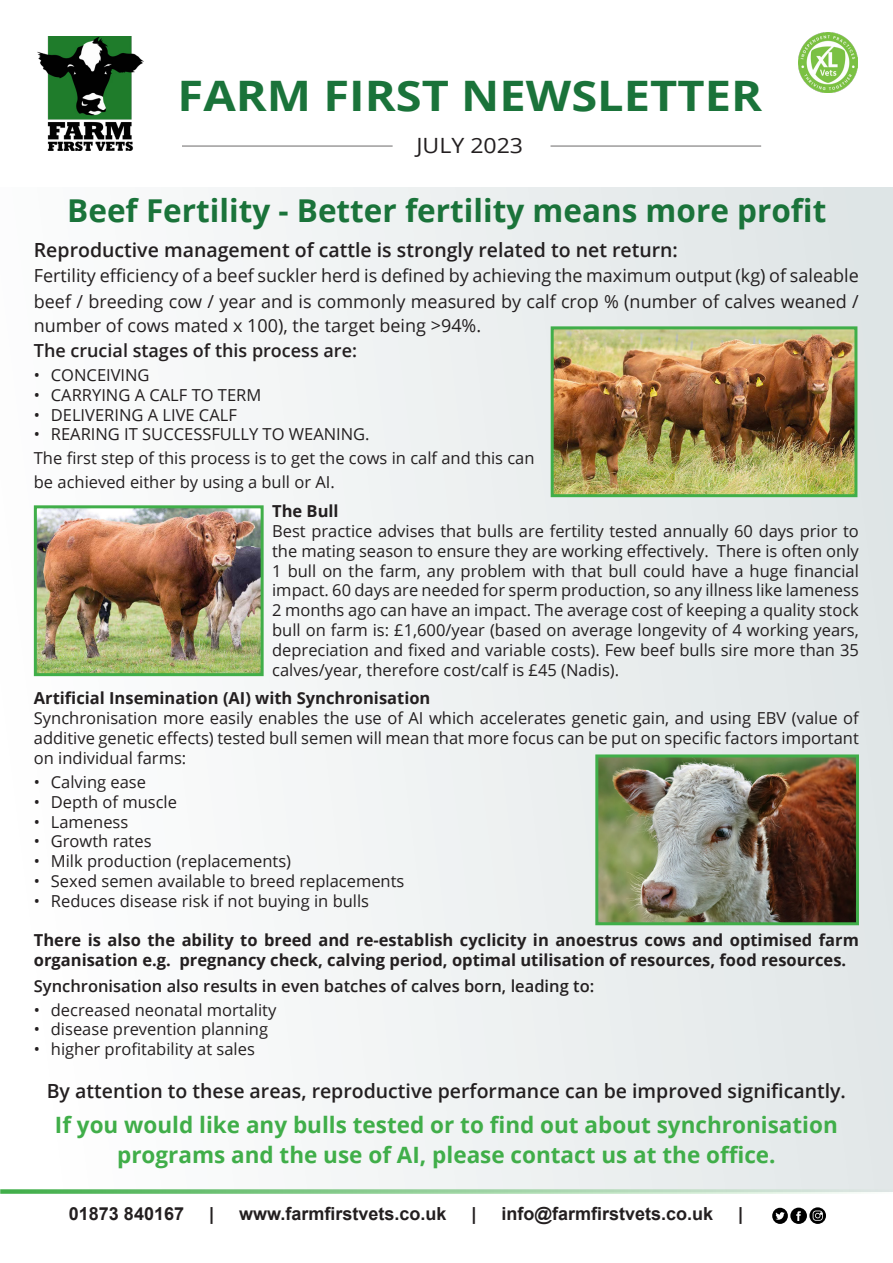
<style>
.page{position:relative;width:893px;height:1263px;background:#fff}
.page>*{position:absolute;margin:0;border:0;box-sizing:border-box;transform-origin:0 0}
.t1{font:700 42px "Open Sans";color:#1a733a;scale:1.12 1}
.t2{font:700 31.5px "Open Sans";color:#1a733a}
.t3{font:700 22.5px/30px "Open Sans";color:#40ae49;text-align:center}
.t4{font:21px "Open Sans";color:#231f20;scale:1.1 1}
.t5{font:600 19.5px "Open Sans";color:#231f20}
.t6{font:18px/24.8px "Open Sans";color:#231f20;text-align:justify}
.t7{font:700 18px "Arial";color:#231f20}
.t8{font:600 18px "Open Sans";color:#231f20}
.t9{font:16.5px/19.8px "Open Sans";color:#231f20;text-align:justify}
.t10{font:700 16.5px/19.8px "Open Sans";color:#231f20}
.t11{font:600 16.5px "Open Sans";color:#231f20}
</style>
<div class="page">
<div style="left:0;top:188px;width:893px;height:1003px;background:linear-gradient(to right,#fefefe,#e0e6e7)"></div>
<img style="left:798px;top:33px;width:60px;height:60px">
<img style="left:37px;top:36px;width:106px;height:114px">
<hr style="left:182px;top:145px;width:211px;height:2px;background:#231f20">
<hr style="left:550px;top:145px;width:211px;height:2px;background:#231f20">
<svg style="left:0;top:1189px;width:893px;height:5px;background:#a1d4a6"></svg>
<svg style="left:772px;top:1207px;width:35px;height:17px"></svg>
<svg style="left:809px;top:1207px;width:17px;height:17px"></svg>
<svg style="left:813px;top:1210px;width:10px;height:11px"></svg>
<img style="left:555px;top:330px;width:298px;height:163px">
<div style="left:551px;top:326px;width:306px;height:171px;border:3px solid #40ae49"></div>
<img style="left:38px;top:509px;width:222px;height:163px">
<div style="left:34px;top:505px;width:230px;height:171px;border:3px solid #40ae49"></div>
<img style="left:599px;top:758px;width:256px;height:163px">
<div style="left:595px;top:754px;width:264px;height:171px;border:3px solid #40ae49"></div>
<h1 class="t1" style="left:178px;top:66px;width:523px">FARM FIRST NEWSLETTER</h1>
<p class="t4" style="left:416px;top:131px;width:99px">JULY 2023</p>
<h2 class="t2" style="left:67px;top:188px;width:761px">Beef Fertility - Better fertility means more profit</h2>
<p class="t5" style="left:34px;top:236px;width:645px">Reproductive management of cattle is strongly related to net return:</p>
<p class="t6" style="left:34px;top:263px;width:826px">Fertility efficiency of a beef suckler herd is defined by achieving the maximum output (kg) of saleable beef / breeding cow / year and is commonly measured by calf crop % (number of calves weaned / number of cows mated x 100), the target being &gt;94%.</p>
<p class="t8" style="left:34px;top:338px;width:325px">The crucial stages of this process are:</p>
<p class="t9" style="left:34px;top:365px;width:117px">• CONCEIVING</p>
<p class="t9" style="left:34px;top:384px;width:229px">• CARRYING A CALF TO TERM</p>
<p class="t9" style="left:34px;top:404px;width:205px">• DELIVERING A LIVE CALF</p>
<p class="t9" style="left:34px;top:422px;width:502px;line-height:24px;text-align:left">• REARING IT SUCCESSFULLY TO WEANING.<br>The first step of this process is to get the cows in calf and this can be achieved either by using a bull or AI.</p>
<p class="t10" style="left:272px;top:501px;width:68px">The Bull</p>
<p class="t9" style="left:272px;top:521px;width:588px">Best practice advises that bulls are fertility tested annually 60 days prior to the mating season to ensure they are working effectively. There is often only 1 bull on the farm, any problem with that bull could have a huge financial impact. 60 days are needed for sperm production, so any illness like lameness 2 months ago can have an impact. The average cost of keeping a quality stock bull on farm is: £1,600/year (based on average longevity of 4 working years, depreciation and fixed and variable costs). Few beef bulls sire more than 35 calves/year, therefore cost/calf is £45 (Nadis).</p>
<p class="t10" style="left:34px;top:688px;width:398px">Artificial Insemination (AI) with Synchronisation</p>
<p class="t9" style="left:34px;top:708px;width:826px">Synchronisation more easily enables the use of AI which accelerates genetic gain, and using EBV (value of additive genetic effects) tested bull semen will mean that more focus can be put on specific factors important on individual farms:</p>
<p class="t9" style="left:34px;top:771px;width:114px">• Calving ease</p>
<p class="t9" style="left:34px;top:791px;width:145px">• Depth of muscle</p>
<p class="t9" style="left:34px;top:811px;width:96px">• Lameness</p>
<p class="t9" style="left:34px;top:831px;width:119px">• Growth rates</p>
<p class="t9" style="left:34px;top:851px;width:259px">• Milk production (replacements)</p>
<p class="t9" style="left:34px;top:870px;width:372px">• Sexed semen available to breed replacements</p>
<p class="t9" style="left:34px;top:890px;width:337px">• Reduces disease risk if not buying in bulls</p>
<p class="t10" style="left:34px;top:930px;width:826px">There is also the ability to breed and re-establish cyclicity in anoestrus cows and optimised farm organisation e.g. pregnancy check, calving period, optimal utilisation of resources, food resources.</p>
<p class="t11" style="left:34px;top:974px;width:562px">Synchronisation also results in even batches of calves born, leading to:</p>
<p class="t9" style="left:34px;top:999px;width:244px">• decreased neonatal mortality</p>
<p class="t9" style="left:34px;top:1019px;width:236px">• disease prevention planning</p>
<p class="t9" style="left:34px;top:1039px;width:223px">• higher profitability at sales</p>
<p class="t5" style="left:47px;top:1078px;width:801px">By attention to these areas, reproductive performance can be improved significantly.</p>
<h3 class="t3" style="left:55px;top:1109px;width:784px">If you would like any bulls tested or to find out about synchronisation programs and the use of AI, please contact us at the office.</h3>
<p class="t7" style="left:69px;top:1202px;width:117px">01873 840167</p>
<p class="t7" style="left:209px;top:1202px;width:7px">|</p>
<p class="t7" style="left:239px;top:1202px;width:209px">www.farmfirstvets.co.uk</p>
<p class="t7" style="left:472px;top:1202px;width:7px">|</p>
<p class="t7" style="left:502px;top:1202px;width:213px">info@farmfirstvets.co.uk</p>
<p class="t7" style="left:738px;top:1202px;width:7px">|</p>
</div>
